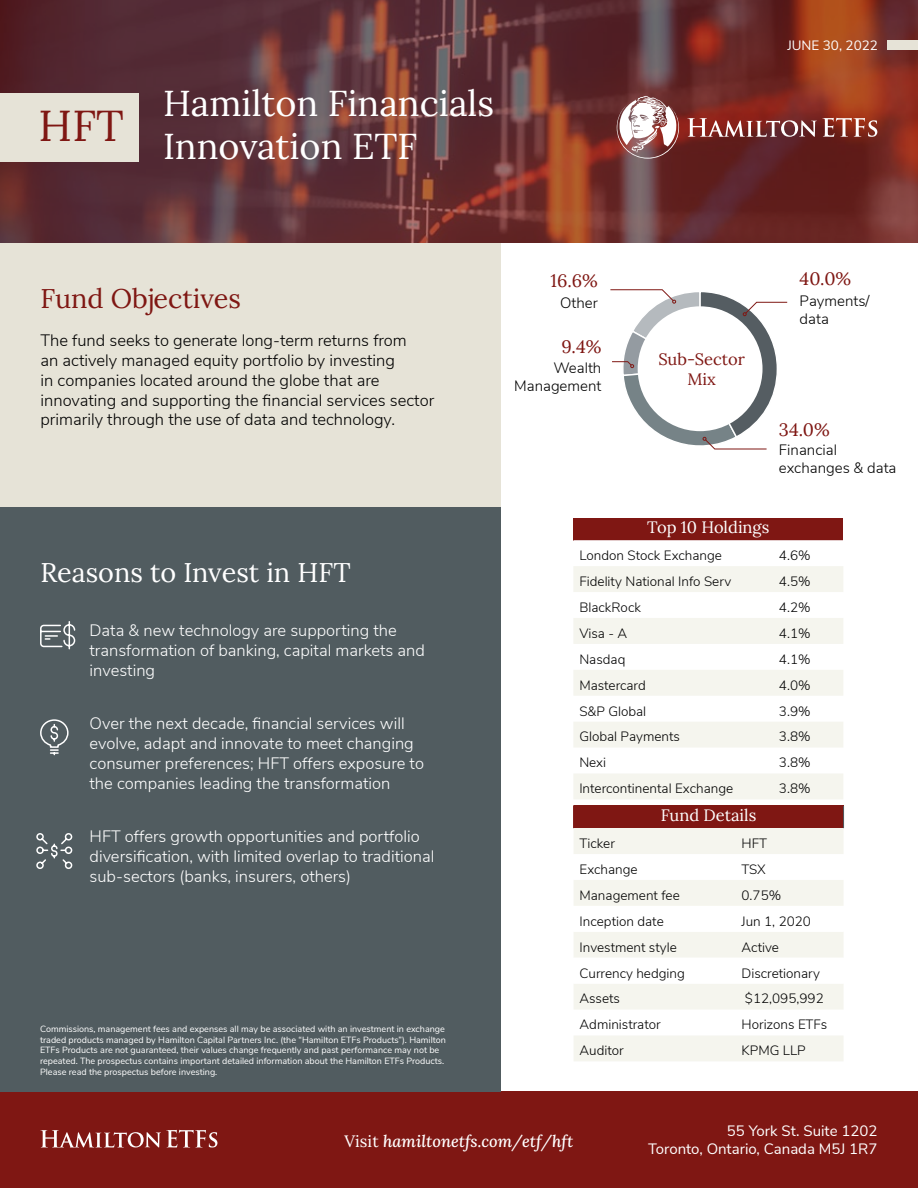
<style>
.page{position:relative;width:918px;height:1188px;background:#fff}
.page>*{position:absolute;margin:0;border:0;box-sizing:border-box;transform-origin:0 0}
.t1{font:43.35px "Lora";color:#7f1713}
.t2{font:36px/43.2px "Lora";color:#fff}
.t3{font:27px "Lora";color:#fff}
.t4{font:27px "Lora";color:#7f1713}
.t5{font:18px "Lora";color:#7f1713}
.t6{font:300 16.5px/19.8px "Nunito Sans";color:#fff}
.t7{font:300 16.5px/19.8px "Nunito Sans";color:#000}
.t8{font:italic 500 16.5px "Lora";color:#fff}
.t9{font:16.5px "Lora";color:#fff}
.t10{font:16.5px/19.8px "Lora";color:#7f1713;text-align:center}
.t11{font:300 15px/18px "Nunito Sans";color:#000}
.t12{font:15px/18px "Nunito Sans";color:#fff;text-align:right}
.t13{font:300 13.5px "Nunito Sans";color:#000}
.t14{font:13.5px "Nunito Sans";color:#fff}
.t15{font:9px/10.8px "Nunito Sans";color:#fff}
.s1{font-weight:400;font-style:normal}
</style>
<div class="page">
<div style="left:0;top:1092px;width:918px;height:96px;background:#7f1713"></div>
<svg style="left:41px;top:1130px;width:176px;height:18px"></svg>
<div style="left:0;top:507px;width:500px;height:585px;background:#515c60"></div>
<svg style="left:0;top:0;width:918px;height:243px;background:#683232"></svg>
<div style="left:0;top:93px;width:139px;height:69px;background:#e6e3d7"></div>
<div style="left:887px;top:40px;width:31px;height:10px;background:#e6e3d7"></div>
<svg style="left:687px;top:118px;width:130px;height:19px"></svg>
<svg style="left:823px;top:118px;width:54px;height:19px"></svg>
<svg style="left:617px;top:96px;width:62px;height:63px"></svg>
<div style="left:573px;top:518px;width:270px;height:22px;background:#7f1713"></div>
<svg style="left:573px;top:540px;width:270px;height:1px"></svg>
<svg style="left:573px;top:566px;width:270px;height:233px;fill:#f5f5ee"></svg>
<div style="left:574px;top:806px;width:270px;height:22px;background:#7f1713"></div>
<div style="left:574px;top:828px;width:270px;height:181px;background:#f5f5ee"></div>
<svg style="left:574px;top:854px;width:270px;height:130px"></svg>
<div style="left:574px;top:1036px;width:269px;height:25px;background:#f5f5ee"></div>
<svg style="left:843px;top:806px;width:1px;height:22px"></svg>
<hr style="left:573px;top:805px;width:163px;height:1px;background:#7f1713">
<svg style="left:573px;top:806px;width:1px;height:22px"></svg>
<hr style="left:736px;top:805px;width:108px;height:1px;background:#7f1713">
<svg style="left:40px;top:621px;width:36px;height:29px"></svg>
<svg style="left:40px;top:719px;width:29px;height:37px"></svg>
<svg style="left:36px;top:833px;width:37px;height:36px"></svg>
<svg style="left:610px;top:289px;width:178px;height:161px"></svg>
<div style="left:0;top:243px;width:500px;height:264px;background:#e6e3d7"></div>
<h1 class="t1" style="left:39px;top:93px;width:87px">HFT</h1>
<h2 class="t2" style="left:163px;top:79px;width:333px">Hamilton Financials<br>Innovation ETF</h2>
<h3 class="t14" style="left:787px;top:36px;width:92px">JUNE 30, 2022</h3>
<h3 class="t4" style="left:40px;top:278px;width:202px">Fund Objectives</h3>
<p class="t7" style="left:40px;top:329px;width:395px">The fund seeks to generate long-term returns from<br>an actively managed equity portfolio by investing<br>in companies located around the globe that are innovating and supporting the financial services sector primarily through the use of data and technology.</p>
<h3 class="t3" style="left:40px;top:552px;width:312px">Reasons to Invest in HFT</h3>
<h3 class="t6" style="left:90px;top:620px;width:337px">Data &amp; new technology are supporting the transformation of banking, capital markets and investing</h3>
<h3 class="t6" style="left:90px;top:713px;width:336px">Over the next decade, financial services will evolve, adapt and innovate to meet changing consumer preferences; HFT offers exposure to the companies leading the transformation</h3>
<h3 class="t6" style="left:90px;top:826px;width:346px">HFT offers growth opportunities and portfolio diversification, with limited overlap to traditional sub-sectors (banks, insurers, others)</h3>
<p class="t15" style="left:40px;top:1023px;width:407px">Commissions, management fees and expenses all may be associated with an investment in exchange traded products managed by Hamilton Capital Partners Inc. (the “Hamilton ETFs Products”). Hamilton ETFs Products are not guaranteed, their values change frequently and past performance may not be repeated. The prospectus contains important detailed information about the Hamilton ETFs Products.<br>Please read the prospectus before investing.</p>
<h3 class="t5" style="left:551px;top:267px;width:49px">16.6%</h3>
<h3 class="t11" style="left:560px;top:293px;width:39px">Other</h3>
<h3 class="t5" style="left:561px;top:333px;width:41px">9.4%</h3>
<h3 class="t11" style="left:514px;top:358px;width:89px;text-align:right">Wealth<br>Management</h3>
<h3 class="t10" style="left:658px;top:349px;width:88px">Sub-Sector<br>Mix</h3>
<h3 class="t5" style="left:800px;top:265px;width:53px">40.0%</h3>
<h3 class="t11" style="left:800px;top:290px;width:72px">Payments/ data</h3>
<h3 class="t5" style="left:779px;top:416px;width:52px">34.0%</h3>
<h3 class="t11" style="left:779px;top:440px;width:119px">Financial exchanges &amp; data</h3>
<h3 class="t9" style="left:647px;top:515px;width:124px">Top 10 Holdings</h3>
<h3 class="t13" style="left:579px;top:545px;width:144px">London Stock Exchange</h3>
<h3 class="t13" style="left:779px;top:545px;width:33px">4.6%</h3>
<h3 class="t13" style="left:579px;top:571px;width:153px">Fidelity National Info Serv</h3>
<h3 class="t13" style="left:779px;top:571px;width:33px">4.5%</h3>
<h3 class="t13" style="left:579px;top:597px;width:63px">BlackRock</h3>
<h3 class="t13" style="left:779px;top:597px;width:33px">4.2%</h3>
<h3 class="t13" style="left:579px;top:623px;width:49px">Visa - A</h3>
<h3 class="t13" style="left:779px;top:623px;width:33px">4.1%</h3>
<h3 class="t13" style="left:579px;top:649px;width:48px">Nasdaq</h3>
<h3 class="t13" style="left:779px;top:649px;width:33px">4.1%</h3>
<h3 class="t13" style="left:579px;top:675px;width:68px">Mastercard</h3>
<h3 class="t13" style="left:779px;top:675px;width:33px">4.0%</h3>
<h3 class="t13" style="left:579px;top:701px;width:68px">S&amp;P Global</h3>
<h3 class="t13" style="left:779px;top:701px;width:33px">3.9%</h3>
<h3 class="t13" style="left:579px;top:727px;width:102px">Global Payments</h3>
<h3 class="t13" style="left:779px;top:727px;width:33px">3.8%</h3>
<h3 class="t13" style="left:579px;top:753px;width:28px">Nexi</h3>
<h3 class="t13" style="left:779px;top:753px;width:33px">3.8%</h3>
<h3 class="t13" style="left:579px;top:779px;width:155px">Intercontinental Exchange</h3>
<h3 class="t13" style="left:779px;top:779px;width:33px">3.8%</h3>
<h3 class="t9" style="left:661px;top:803px;width:97px">Fund Details</h3>
<h3 class="t13" style="left:580px;top:833px;width:37px">Ticker</h3>
<h3 class="t13" style="left:742px;top:833px;width:27px">HFT</h3>
<h3 class="t13" style="left:580px;top:859px;width:60px">Exchange</h3>
<h3 class="t13" style="left:742px;top:859px;width:26px">TSX</h3>
<h3 class="t13" style="left:580px;top:885px;width:102px">Management fee</h3>
<h3 class="t13" style="left:742px;top:885px;width:41px">0.75%</h3>
<h3 class="t13" style="left:580px;top:911px;width:86px">Inception date</h3>
<h3 class="t13" style="left:742px;top:911px;width:71px">Jun 1, 2020</h3>
<h3 class="t13" style="left:580px;top:937px;width:99px">Investment style</h3>
<h3 class="t13" style="left:742px;top:937px;width:39px">Active</h3>
<h3 class="t13" style="left:580px;top:963px;width:107px">Currency hedging</h3>
<h3 class="t13" style="left:742px;top:963px;width:80px">Discretionary</h3>
<h3 class="t13" style="left:580px;top:989px;width:42px">Assets</h3>
<h3 class="t13" style="left:745px;top:989px;width:80px">$12,095,992</h3>
<h3 class="t13" style="left:580px;top:1015px;width:83px">Administrator</h3>
<h3 class="t13" style="left:742px;top:1015px;width:87px">Horizons ETFs</h3>
<h3 class="t13" style="left:580px;top:1041px;width:46px">Auditor</h3>
<h3 class="t13" style="left:742px;top:1041px;width:66px">KPMG LLP</h3>
<h3 class="t8" style="left:345px;top:1130px;width:230px"><span class="s1">Visit</span> hamiltonetfs.com/etf/hft</h3>
<h3 class="t12" style="left:648px;top:1120px;width:231px">55 York St. Suite 1202<br>Toronto, Ontario, Canada M5J 1R7</h3>
</div>
